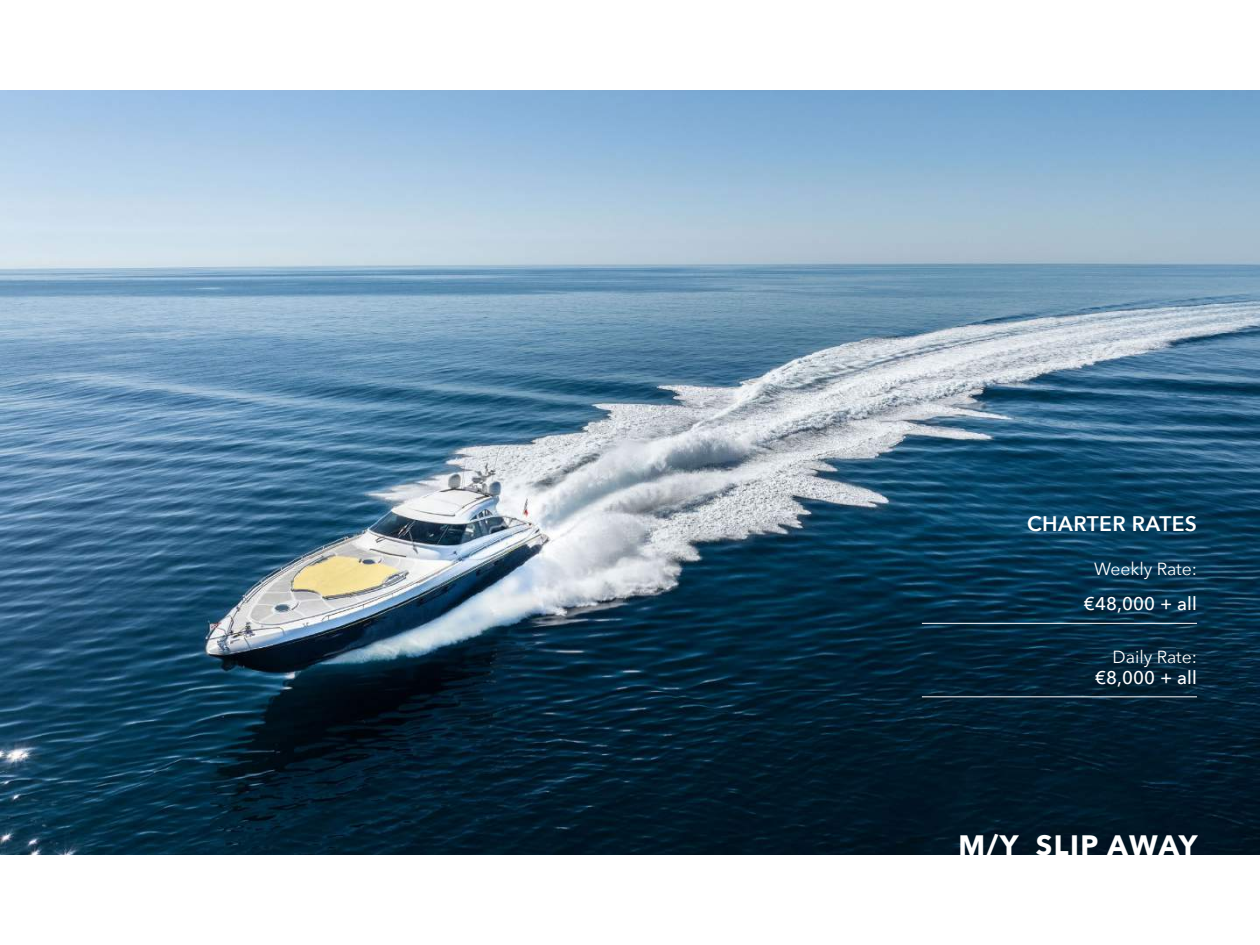
<style>
.page{position:relative;width:1260px;height:945px;background:#fff}
.page>*{position:absolute;margin:0;border:0;box-sizing:border-box;transform-origin:0 0}
.t1{font:700 28px "Avenir Next";letter-spacing:.045em;color:#fff}
.t2{font:600 21px "Avenir Next";letter-spacing:.02em;color:#fff}
.t3{font:500 18.38px "Avenir Next";letter-spacing:.01em;color:#fff}
.t4{font:17.5px "Avenir Next";color:#fff}
</style>
<div class="page">
<img style="left:0;top:90px;width:1260px;height:765px">
<hr style="left:922px;top:623px;width:275px;height:1px;background:#fff">
<hr style="left:922px;top:696px;width:275px;height:1px;background:#fff">
<p class="t2" style="left:1027px;top:505px;width:171px">CHARTER RATES</p>
<p class="t4" style="left:1094px;top:554px;width:104px">Weekly Rate:</p>
<p class="t3" style="left:1084px;top:588px;width:115px">€48,000 + all</p>
<p class="t4" style="left:1112px;top:642px;width:86px">Daily Rate:</p>
<p class="t3" style="left:1095px;top:662px;width:103px">€8,000 + all</p>
<h1 class="t1" style="left:959px;top:821px;width:241px">M/Y SLIP AWAY</h1>
</div>
